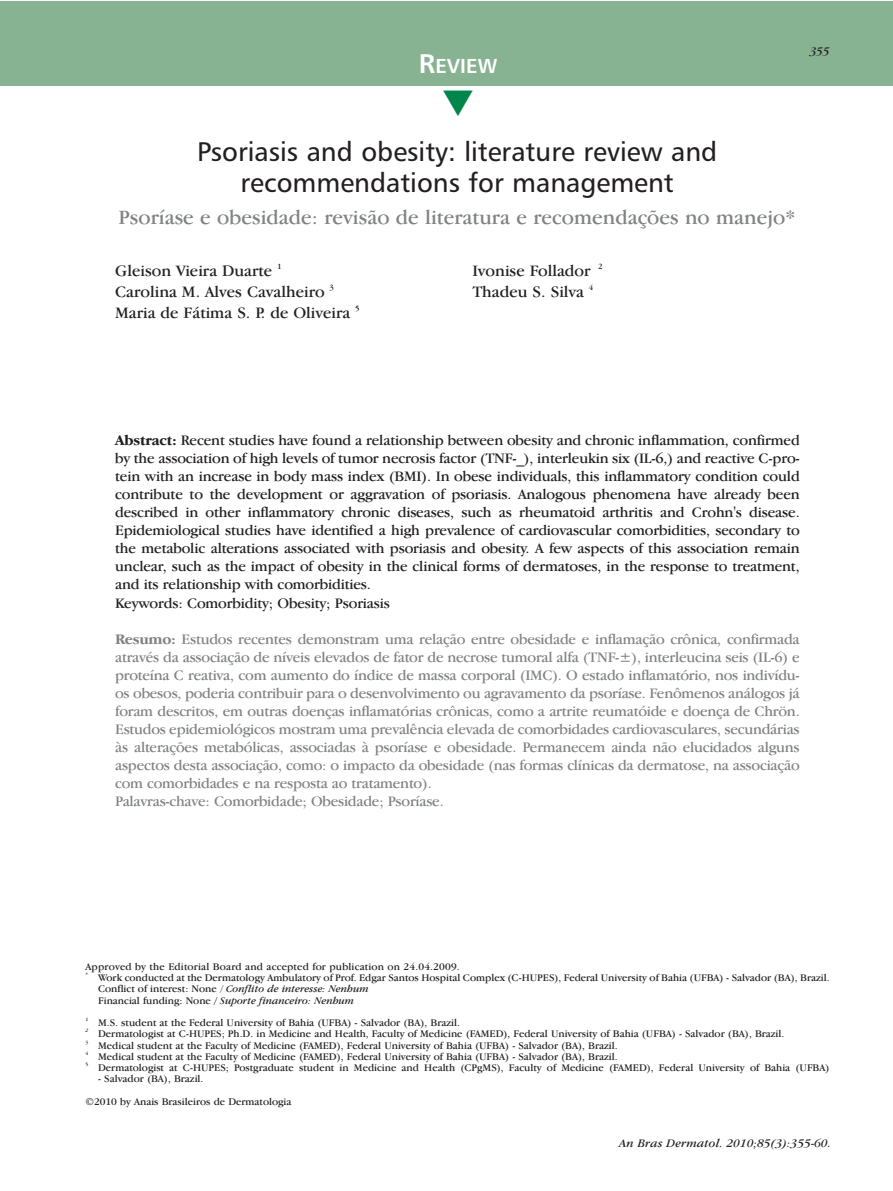
<style>
.page{position:relative;width:893px;height:1191px;background:#fff}
.page>*{position:absolute;margin:0;border:0;box-sizing:border-box;transform-origin:0 0}
.t1{font:27px/31.5px "Humanist 777 BT Roman B";color:#231f20;text-align:center}
.t2{font:21px "Garamond IT Cby BT";color:#808285}
.t3{font:20.25px "Humanist 777 BT Bold B";color:#fff}
.t4{font:16.5px "Garamond IT Cby BT";color:#231f20}
.t5{font:15px/18px "Garamond IT Cby BT";letter-spacing:-.015em;color:#808285}
.t6{font:15px/18px "Garamond IT Cby BT";letter-spacing:-.01em;color:#231f20}
.t7{font:italic 12px "Garamond IT Cby BT";letter-spacing:.015em;color:#231f20}
.t8{font:10.5px/11.2px "Garamond IT Cby BT";color:#231f20}
.t9{font:8.25px "Garamond IT Cby BT";color:#231f20}
.t10{font:5.25px "Garamond IT Cby BT";color:#231f20}
.t11{font:italic 5.25px "Garamond IT Cby BT";color:#231f20}
.s1{font-size:27px}
.s2{font-weight:700}
.s3{font-style:italic}
</style>
<div class="page">
<div style="left:0;top:1px;width:892px;height:85px;background:#87b392"></div>
<h3 class="t3" style="left:419px;top:58px;width:80px"><span class="s1">R</span>EVIEW</h3>
<p class="t7" style="left:810px;top:47px;width:21px">355</p>
<h1 class="t1" style="left:197px;top:138px;width:522px">Psoriasis and obesity: literature review and recommendations for management</h1>
<h2 class="t2" style="left:119px;top:209px;width:679px">Psoríase e obesidade: revisão de literatura e recomendações no manejo*</h2>
<h3 class="t4" style="left:115px;top:265px;width:159px">Gleison Vieira Duarte</h3>
<p class="t9" style="left:277px;top:263px;width:6px">1</p>
<h3 class="t4" style="left:472px;top:265px;width:120px">Ivonise Follador</h3>
<p class="t9" style="left:598px;top:263px;width:6px">2</p>
<h3 class="t4" style="left:115px;top:286px;width:211px">Carolina M. Alves Cavalheiro</h3>
<p class="t9" style="left:330px;top:284px;width:6px">3</p>
<h3 class="t4" style="left:472px;top:286px;width:113px">Thadeu S. Silva</h3>
<p class="t9" style="left:589px;top:284px;width:6px">4</p>
<h3 class="t4" style="left:115px;top:307px;width:237px">Maria de Fátima S. P. de Oliveira</h3>
<p class="t9" style="left:355px;top:305px;width:6px">5</p>
<p class="t6" style="left:115px;top:433px;width:686px"><span class="s2">Abstract:</span> Recent studies have found a relationship between obesity and chronic inflammation, confirmed by the association of high levels of tumor necrosis factor (TNF-_), interleukin six (IL-6,) and reactive C-pro&shy;tein with an increase in body mass index (BMI). In obese individuals, this inflammatory condition could contribute to the development or aggravation of psoriasis. Analogous phenomena have already been described in other inflammatory chronic diseases, such as rheumatoid arthritis and Crohn's disease.<br>Epidemiological studies have identified a high prevalence of cardiovascular comorbidities, secondary to the metabolic alterations associated with psoriasis and obesity. A few aspects of this association remain unclear, such as the impact of obesity in the clinical forms of dermatoses, in the response to treatment, and its relationship with comorbidities.<br>Keywords: Comorbidity; Obesity; Psoriasis</p>
<p class="t5" style="left:115px;top:631px;width:686px"><span class="s2">Resumo:</span> Estudos recentes demonstram uma relação entre obesidade e inflamação crônica, confirmada através da associação de níveis elevados de fator de necrose tumoral alfa (TNF-±), interleucina seis (IL-6) e proteína C reativa, com aumento do índice de massa corporal (IMC). O estado inflamatório, nos indivídu&shy;os obesos, poderia contribuir para o desenvolvimento ou agravamento da psoríase. Fenômenos análogos já foram descritos, em outras doenças inflamatórias crônicas, como a artrite reumatóide e doença de Chrön.<br>Estudos epidemiológicos mostram uma prevalência elevada de comorbidades cardiovasculares, secundárias às alterações metabólicas, associadas à psoríase e obesidade. Permanecem ainda não elucidados alguns aspectos desta associação, como: o impacto da obesidade (nas formas clínicas da dermatose, na associação com comorbidades e na resposta ao tratamento).<br>Palavras-chave: Comorbidade; Obesidade; Psoríase.</p>
<p class="t8" style="left:85px;top:961px;width:376px">Approved by the Editorial Board and accepted for publication on 24.04.2009.</p>
<p class="t10" style="left:85px;top:972px;width:4px">*</p>
<p class="t8" style="left:98px;top:973px;width:733px">Work conducted at the Dermatology Ambulatory of Prof. Edgar Santos Hospital Complex (C-HUPES), Federal University of Bahia (UFBA) - Salvador (BA), Brazil.<br>Conflict of interest: None / <span class="s3">Conflito de interesse: Nenhum<br></span>Financial funding: None <span class="s3">/ Suporte financeiro: Nenhum</span></p>
<p class="t10" style="left:85px;top:1017px;width:4px">1</p>
<p class="t8" style="left:98px;top:1018px;width:363px">M.S. student at the Federal University of Bahia (UFBA) - Salvador (BA), Brazil.</p>
<p class="t11" style="left:85px;top:1028px;width:4px">2</p>
<p class="t8" style="left:98px;top:1029px;width:688px">Dermatologist at C-HUPES; Ph.D. in Medicine and Health, Faculty of Medicine (FAMED), Federal University of Bahia (UFBA) - Salvador (BA), Brazil.</p>
<p class="t10" style="left:85px;top:1040px;width:4px">3</p>
<p class="t8" style="left:98px;top:1040px;width:521px">Medical student at the Faculty of Medicine (FAMED), Federal University of Bahia (UFBA) - Salvador (BA), Brazil.</p>
<p class="t10" style="left:85px;top:1051px;width:4px">4</p>
<p class="t8" style="left:98px;top:1051px;width:521px">Medical student at the Faculty of Medicine (FAMED), Federal University of Bahia (UFBA) - Salvador (BA), Brazil.</p>
<p class="t10" style="left:85px;top:1062px;width:4px">5</p>
<p class="t8" style="left:98px;top:1063px;width:733px">Dermatologist at C-HUPES; Postgraduate student in Medicine and Health (CPgMS), Faculty of Medicine (FAMED), Federal University of Bahia (UFBA)</p>
<p class="t8" style="left:85px;top:1068px;width:208px;line-height:22.5px;text-indent:13px">- Salvador (BA), Brazil.<br>©2010 by Anais Brasileiros de Dermatologia</p>
<p class="t7" style="left:619px;top:1138px;width:213px">An Bras Dermatol. 2010;85(3):355-60.</p>
</div>
